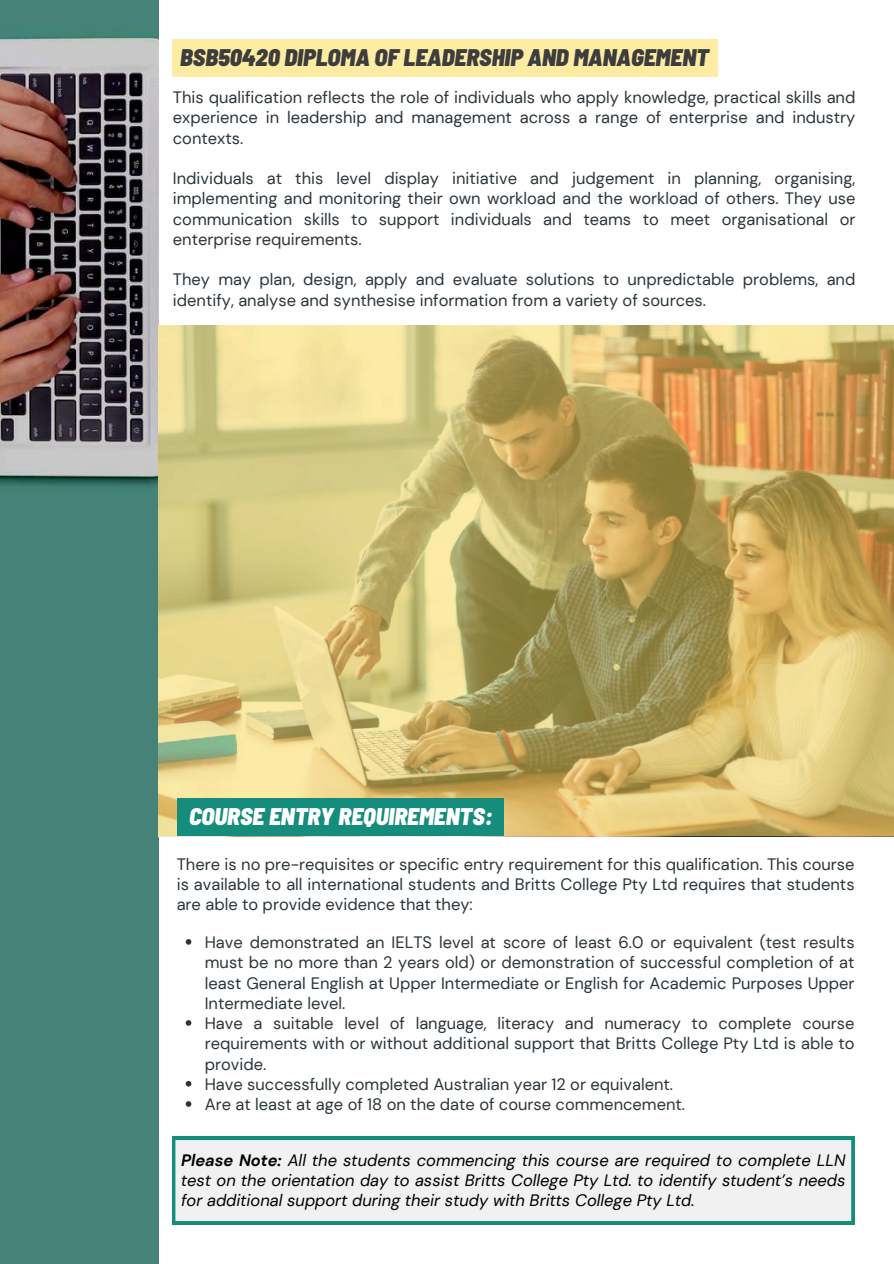
<style>
.page{position:relative;width:894px;height:1264px;background:#fff}
.page>*{position:absolute;margin:0;border:0;box-sizing:border-box;transform-origin:0 0}
.t1{font:italic 900 semi-condensed 24px "Barlow";color:#3d3d3d}
.t2{font:italic 900 semi-condensed 24px "Barlow";color:#fff}
.t3{font:16.5px/20.2px "DM Sans";color:#2b353a;text-align:justify}
.t4{font:italic 16.5px/20.2px "DM Sans";color:#000;text-align:justify}
.s1{font-weight:700}
</style>
<div class="page">
<div style="left:172px;top:39px;width:545px;height:38px;background:#ffeca3"></div>
<img style="left:0;top:0;width:158px;height:1263px">
<svg style="left:158px;top:325px;width:735px;height:511px"></svg>
<div style="left:177px;top:798px;width:326px;height:38px;background:#158c7c"></div>
<svg style="left:186px;top:939px;width:5px;height:5px"></svg>
<svg style="left:186px;top:1020px;width:5px;height:5px"></svg>
<svg style="left:186px;top:1080px;width:5px;height:6px"></svg>
<svg style="left:186px;top:1101px;width:5px;height:5px"></svg>
<svg style="left:172px;top:1136px;width:682px;height:88px"></svg>
<h1 class="t1" style="left:180px;top:42px;width:530px">BSB50420 DIPLOMA OF LEADERSHIP AND MANAGEMENT</h1>
<p class="t3" style="left:173px;top:87px;width:683px">This qualification reflects the role of individuals who apply knowledge, practical skills and experience in leadership and management across a range of enterprise and industry contexts.</p>
<p class="t3" style="left:173px;top:168px;width:683px">Individuals at this level display initiative and judgement in planning, organising, implementing and monitoring their own workload and the workload of others. They use communication skills to support individuals and teams to meet organisational or enterprise requirements.</p>
<p class="t3" style="left:173px;top:269px;width:683px">They may plan, design, apply and evaluate solutions to unpredictable problems, and identify, analyse and synthesise information from a variety of sources.</p>
<h1 class="t2" style="left:189px;top:801px;width:305px">COURSE ENTRY REQUIREMENTS:</h1>
<p class="t3" style="left:177px;top:854px;width:679px">There is no pre-requisites or specific entry requirement for this qualification. This course is available to all international students and Britts College Pty Ltd requires that students are able to provide evidence that they:</p>
<p class="t3" style="left:205px;top:932px;width:651px;text-align:left">Have demonstrated an IELTS level at score of least 6.0 or equivalent (test results must be no more than 2 years old) or demonstration of successful completion of at least General English at Upper Intermediate or English for Academic Purposes Upper Intermediate level.<br>Have a suitable level of language, literacy and numeracy to complete course requirements with or without additional support that Britts College Pty Ltd is able to provide.<br>Have successfully completed Australian year 12 or equivalent.<br>Are at least at age of 18 on the date of course commencement.</p>
<p class="t4" style="left:181px;top:1150px;width:665px"><span class="s1">Please Note:</span> All the students commencing this course are required to complete LLN test on the orientation day to assist Britts College Pty Ltd. to identify student’s needs for additional support during their study with Britts College Pty Ltd.</p>
</div>
